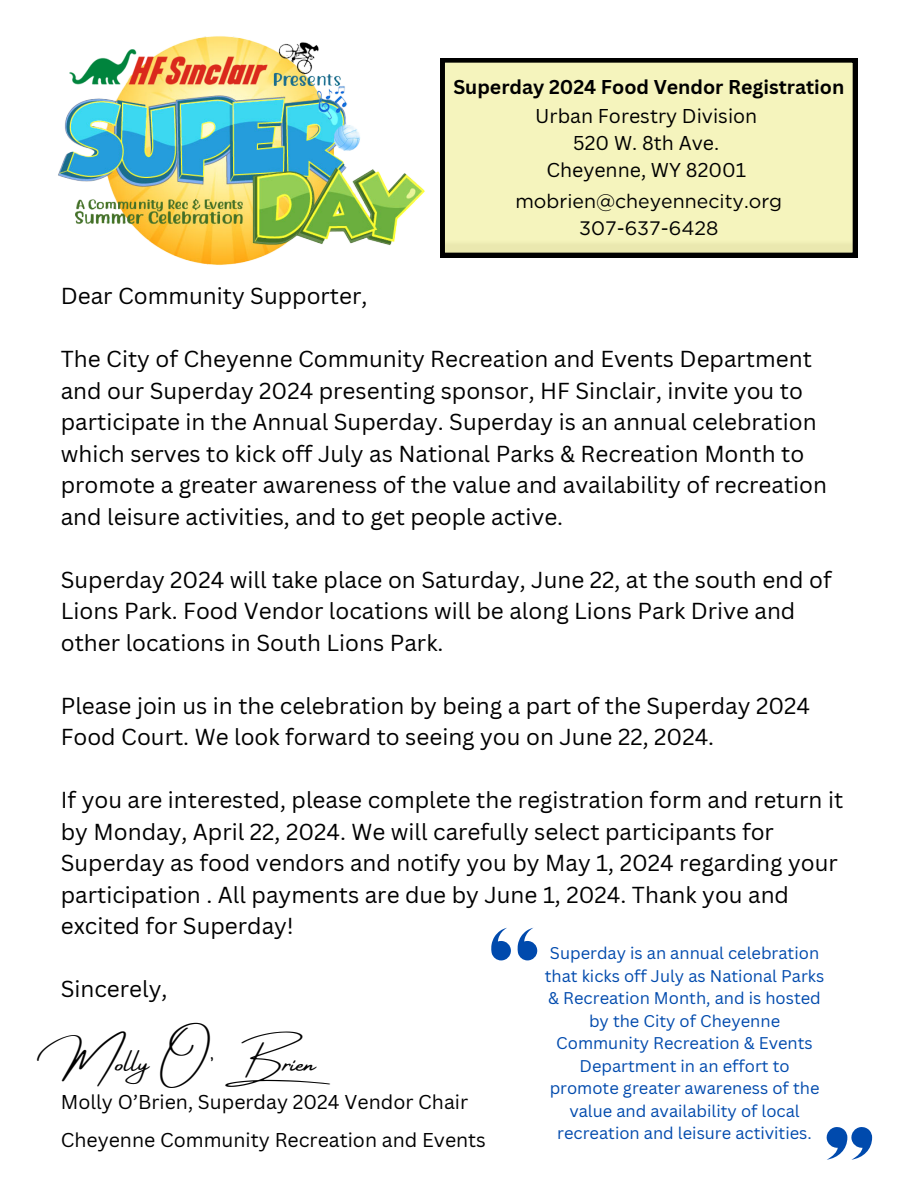
<style>
.page{position:relative;width:918px;height:1188px;background:#fff}
.page>*{position:absolute;margin:0;border:0;box-sizing:border-box;transform-origin:0 0}
.t1{font:30px "Amsterdam Four";color:#000}
.t2{font:22.5px/31.5px "Canva Sans";color:#000}
.t3{font:19.5px/27px "Canva Sans";color:#000}
.t4{font:19.5px/27px "Gotham";color:#000;text-align:center}
.t5{font:700 19.5px "Canva Sans";color:#000}
.t6{font:16.5px/22.5px "Canva Sans";color:#004aad;text-align:center}
</style>
<div class="page">
<img style="left:58px;top:36px;width:479px;height:229px">
<svg style="left:826px;top:1127px;width:46px;height:33px"></svg>
<svg style="left:491px;top:928px;width:20px;height:32px"></svg>
<svg style="left:518px;top:928px;width:19px;height:32px"></svg>
<svg style="left:440px;top:58px;width:417px;height:199px;background:#e3e3af"></svg>
<p class="t2" style="left:61px;top:280px;width:308px">Dear Community Supporter,</p>
<h1 class="t5" style="left:453px;top:73px;width:393px">Superday 2024 Food Vendor Registration</h1>
<h3 class="t3" style="left:535px;top:102px;width:224px;text-align:center">Urban Forestry Division<br>520 W. 8th Ave.<br>Cheyenne, WY 82001</h3>
<p class="t4" style="left:515px;top:188px;width:268px">mobrien@cheyennecity.org<br>307-637-6428</p>
<h2 class="t2" style="left:61px;top:343px;width:768px">The City of Cheyenne Community Recreation and Events Department and our Superday 2024 presenting sponsor, HF Sinclair, invite you to participate in the Annual Superday. Superday is an annual celebration which serves to kick off July as National Parks &amp; Recreation Month to promote a greater awareness of the value and availability of recreation and leisure activities, and to get people active.</h2>
<h3 class="t2" style="left:61px;top:563px;width:772px">Superday 2024 will take place on Saturday, June 22, at the south end of<br>Lions Park. Food Vendor locations will be along Lions Park Drive and other locations in South Lions Park.</h3>
<h3 class="t2" style="left:61px;top:689px;width:751px">Please join us in the celebration by being a part of the Superday 2024<br>Food Court. We look forward to seeing you on June 22, 2024.</h3>
<h1 class="t2" style="left:61px;top:784px;width:784px">If you are interested, please complete the registration form and return it by Monday, April 22, 2024. We will carefully select participants for Superday as food vendors and notify you by May 1, 2024 regarding your participation . All payments are due by June 1, 2024. Thank you and excited for Superday!</h1>
<h1 class="t2" style="left:61px;top:973px;width:108px">Sincerely,</h1>
<h1 class="t1" style="left:61px;top:1046px;width:271px">Molly O’ Brien</h1>
<h1 class="t3" style="left:61px;top:1082px;width:427px;line-height:38.2px">Molly O’Brien, Superday 2024 Vendor Chair<br>Cheyenne Community Recreation and Events</h1>
<h1 class="t6" style="left:545px;top:942px;width:281px">Superday is an annual celebration that kicks off July as National Parks &amp; Recreation Month, and is hosted by the City of Cheyenne<br>Community Recreation &amp; Events<br>Department in an effort to promote greater awareness of the value and availability of local recreation and leisure activities.</h1>
</div>
